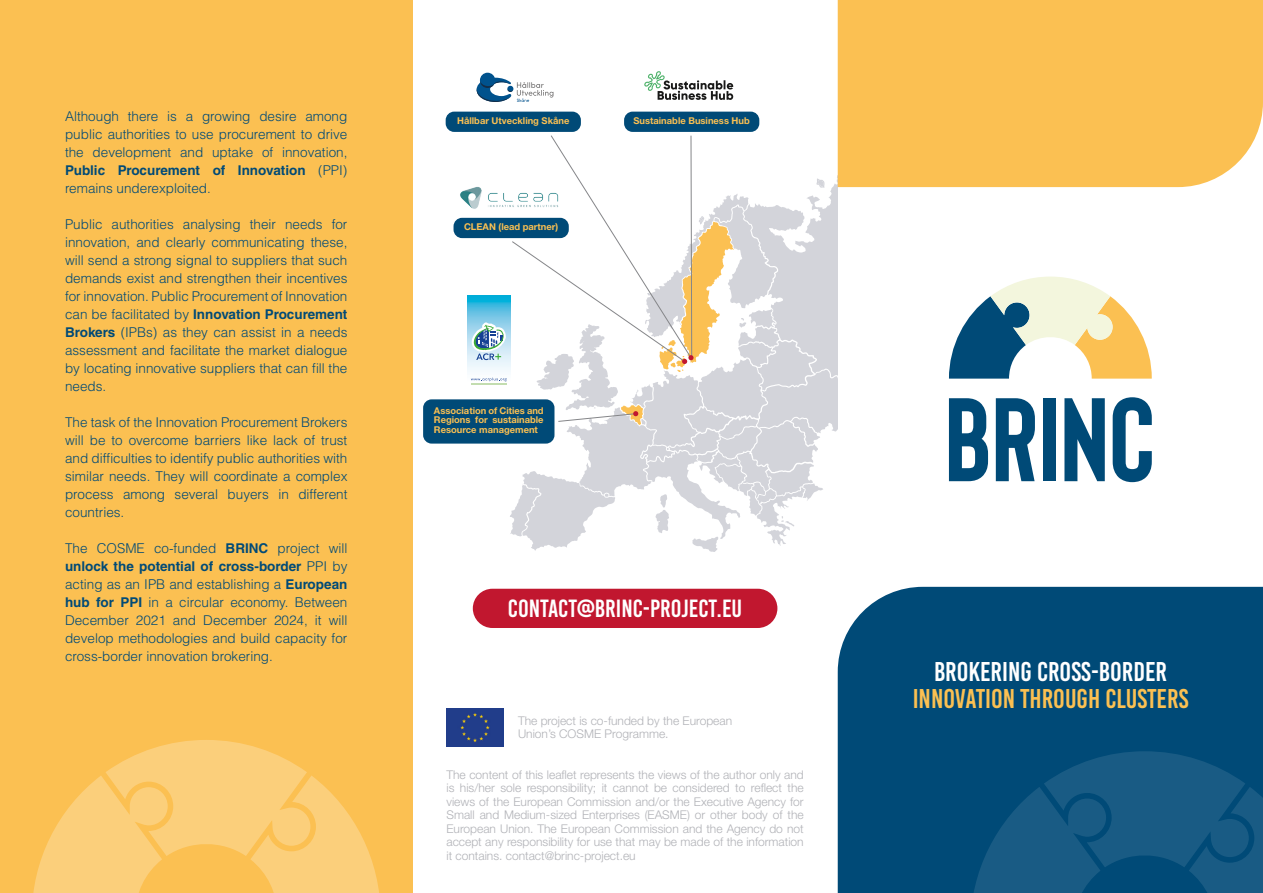
<style>
.page{position:relative;width:1263px;height:893px;background:#fff}
.page>*{position:absolute;margin:0;border:0;box-sizing:border-box;transform-origin:0 0}
.t1{font:27px "Bebas Kai";color:#fbc052}
.t2{font:27px "Bebas Kai";color:#fff}
.t3{font:24.75px "Bebas Kai";color:#fff}
.t4{font:300 13.5px/18px "Helvetica LT Std";color:#004a77;text-align:justify}
.t5{font:300 12px/13.5px "Helvetica Neue LT Std";color:#b1b2b7;text-align:justify}
.t6{font:700 9.45px/9.8px "Helvetica Neue LT Std";color:#fbc052;text-align:justify}
.s1{font-weight:700}
</style>
<div class="page">
<div style="left:446px;top:112px;width:135px;height:20px;background:#004a77;border-radius:9px"></div>
<div style="left:453px;top:218px;width:116px;height:20px;background:#004a77;border-radius:9px"></div>
<div style="left:624px;top:112px;width:135px;height:20px;background:#004a77;border-radius:9px"></div>
<div style="left:423px;top:399px;width:131px;height:45px;background:#004a77;border-radius:9px"></div>
<div style="left:0;top:0;width:412px;height:893px;background:#fbc052"></div>
<div style="left:838px;top:587px;width:425px;height:306px;background:#004a77"></div>
<div style="left:838px;top:0;width:425px;height:187px;background:#fbc052"></div>
<svg style="left:970px;top:751px;width:293px;height:142px;background:#10557f"></svg>
<svg style="left:33px;top:740px;width:346px;height:153px"></svg>
<svg style="left:644px;top:71px;width:89px;height:29px"></svg>
<img style="left:460px;top:188px;width:11px;height:19px">
<img style="left:446px;top:709px;width:57px;height:37px">
<div style="left:480px;top:73px;width:15px;height:15px;background:#00528d;border-radius:50%"></div>
<svg style="left:477px;top:78px;width:76px;height:24px"></svg>
<svg style="left:467px;top:296px;width:4px;height:83px"></svg>
<div style="left:473px;top:589px;width:304px;height:39px;background:#c1172f;border-radius:20px"></div>
<svg style="left:949px;top:398px;width:39px;height:83px"></svg>
<svg style="left:996px;top:398px;width:39px;height:83px"></svg>
<div style="left:1042px;top:398px;width:13px;height:83px;background:#004a77"></div>
<svg style="left:1064px;top:398px;width:41px;height:83px"></svg>
<svg style="left:1113px;top:397px;width:39px;height:85px"></svg>
<svg style="left:949px;top:277px;width:203px;height:102px"></svg>
<svg style="left:471px;top:135px;width:367px;height:417px"></svg>
<p class="t4" style="left:65px;top:107px;width:284px">Although there is a growing desire among public authorities to use procurement to drive the development and uptake of innovation, <span class="s1">Public Procurement of Innovation</span> (PPI) remains underexploited.</p>
<p class="t4" style="left:65px;top:215px;width:284px">Public authorities analysing their needs for innovation, and clearly communicating these, will send a strong signal to suppliers that such demands exist and strengthen their incentives for innovation. Public Procurement of Innovation can be facilitated by <span class="s1">Innovation Procurement Brokers</span> (IPBs) as they can assist in a needs assessment and facilitate the market dialogue by locating innovative suppliers that can fill the needs.</p>
<p class="t4" style="left:65px;top:413px;width:284px">The task of the Innovation Procurement Brokers will be to overcome barriers like lack of trust and difficulties to identify public authorities with similar needs. They will coordinate a complex process among several buyers in different countries.</p>
<p class="t4" style="left:65px;top:539px;width:284px">The COSME co-funded <span class="s1">BRINC</span> project will <span class="s1">unlock the potential of cross-border</span> PPI by acting as an IPB and establishing a <span class="s1">European hub for PPI</span> in a circular economy. Between December 2021 and December 2024, it will develop methodologies and build capacity for cross-border innovation brokering.</p>
<p class="t6" style="left:457px;top:116px;width:114px">Hållbar Utveckling Skåne</p>
<p class="t6" style="left:633px;top:116px;width:118px">Sustainable Business Hub</p>
<p class="t6" style="left:464px;top:222px;width:96px">CLEAN (lead partner)</p>
<p class="t6" style="left:434px;top:405px;width:111px">Association of Cities and Regions for sustainable Resource management</p>
<h2 class="t3" style="left:508px;top:595px;width:236px">CONTACT@BRINC-PROJECT.EU</h2>
<p class="t5" style="left:518px;top:713px;width:216px">The project is co-funded by the European<br>Union’s COSME Programme.</p>
<p class="t5" style="left:446px;top:767px;width:359px">The content of this leaflet represents the views of the author only and is his/her sole responsibility; it cannot be considered to reflect the views of the European Commission and/or the Executive Agency for Small and Medium-sized Enterprises (EASME) or other body of the European Union. The European Commission and the Agency do not accept any responsibility for use that may be made of the information it contains. contact@brinc-project.eu</p>
<h1 class="t2" style="left:934px;top:657px;width:235px">BROKERING CROSS-BORDER</h1>
<h1 class="t1" style="left:913px;top:684px;width:277px">INNOVATION THROUGH CLUSTERS</h1>
</div>
